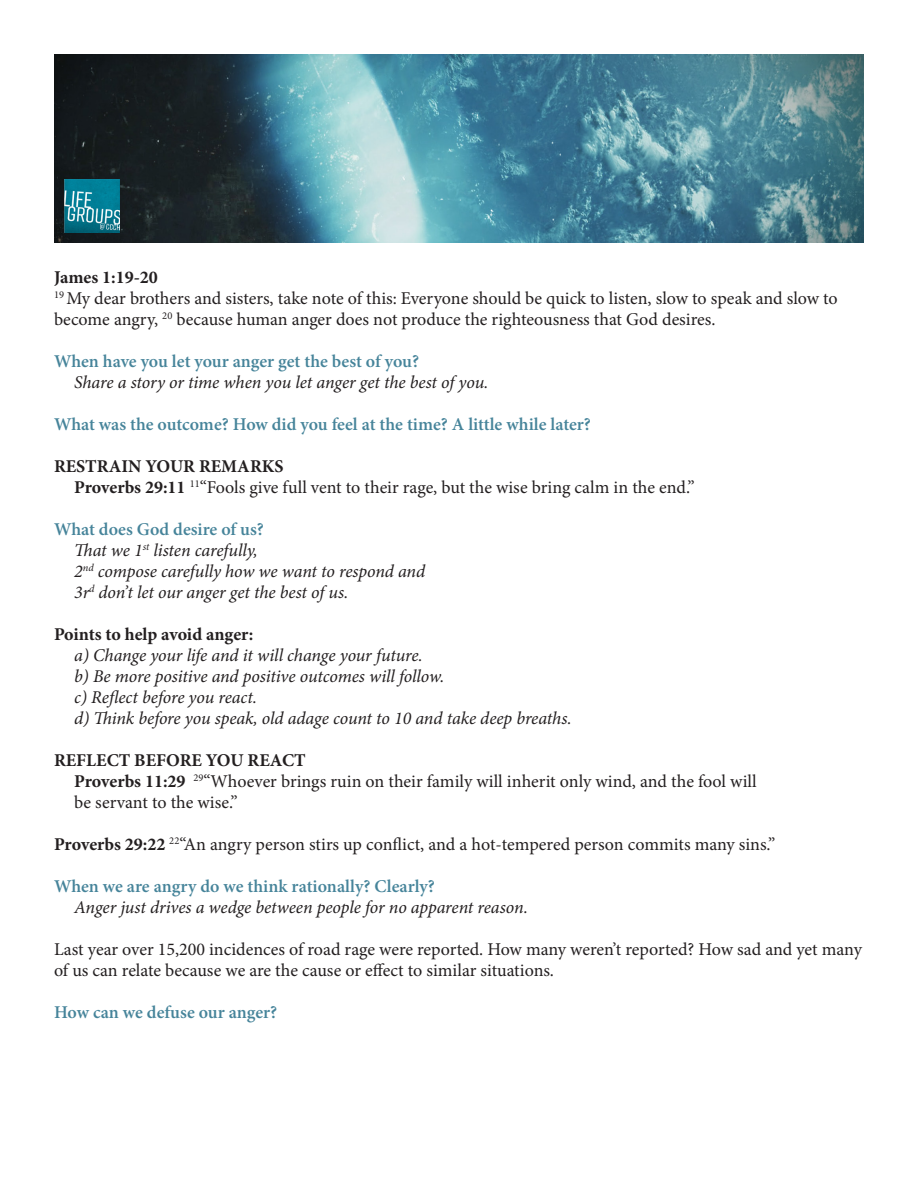
<style>
.page{position:relative;width:918px;height:1188px;background:#fff}
.page>*{position:absolute;margin:0;border:0;box-sizing:border-box;transform-origin:0 0}
.t1{font:18px/21px "Minion Pro";letter-spacing:-.005em;color:#231f20}
.t2{font:italic 18px "Minion Pro";letter-spacing:-.005em;color:#231f20}
.t3{font:600 18px "Minion Pro";color:#46849a}
.t4{font:700 18px "Minion Pro";color:#231f20}
.s1{font-weight:700}
</style>
<div class="page">
<img style="left:54px;top:54px;width:810px;height:189px">
<img style="left:65px;top:179px;width:54px;height:53px">
<p class="t4" style="left:54px;top:265px;width:105px">James 1:19-20</p>
<p class="t1" style="left:54px;top:288px;width:785px"><sup>19</sup> My dear brothers and sisters, take note of this: Everyone should be quick to listen, slow to speak and slow to become angry, <sup>20</sup> because human anger does not produce the righteousness that God desires.</p>
<p class="t3" style="left:54px;top:349px;width:367px">When have you let your anger get the best of you?</p>
<p class="t2" style="left:74px;top:370px;width:416px">Share a story or time when you let anger get the best of you.</p>
<p class="t3" style="left:54px;top:412px;width:539px">What was the outcome? How did you feel at the time? A little while later?</p>
<p class="t4" style="left:54px;top:454px;width:231px">RESTRAIN YOUR REMARKS</p>
<p class="t1" style="left:74px;top:477px;width:622px"><span class="s1">Proverbs 29:11</span> <sup>11</sup>“Fools give full vent to their rage, but the wise bring calm in the end.”</p>
<p class="t3" style="left:54px;top:517px;width:211px">What does God desire of us?</p>
<p class="t2" style="left:74px;top:538px;width:185px">That we 1<sup>st</sup> listen carefully,</p>
<p class="t2" style="left:74px;top:559px;width:352px">2<sup>nd</sup> compose carefully how we want to respond and</p>
<p class="t2" style="left:74px;top:580px;width:276px">3r<sup>d</sup> don’t let our anger get the best of us.</p>
<p class="t4" style="left:54px;top:622px;width:201px">Points to help avoid anger:</p>
<p class="t2" style="left:74px;top:643px;width:350px">a) Change your life and it will change your future.</p>
<p class="t2" style="left:74px;top:664px;width:372px">b) Be more positive and positive outcomes will follow.</p>
<p class="t2" style="left:74px;top:685px;width:184px">c) Reflect before you react.</p>
<p class="t2" style="left:74px;top:706px;width:499px">d) Think before you speak, old adage count to 10 and take deep breaths.</p>
<p class="t4" style="left:54px;top:748px;width:253px">REFLECT BEFORE YOU REACT</p>
<p class="t1" style="left:74px;top:771px;width:684px"><span class="s1">Proverbs 11:29</span> <sup>29</sup>“Whoever brings ruin on their family will inherit only wind, and the fool will be servant to the wise.”</p>
<p class="t1" style="left:54px;top:834px;width:723px"><span class="s1">Proverbs 29:22</span> <sup>22</sup>“An angry person stirs up conflict, and a hot-tempered person commits many sins.”</p>
<p class="t3" style="left:54px;top:874px;width:383px">When we are angry do we think rationally? Clearly?</p>
<p class="t2" style="left:74px;top:895px;width:455px">Anger just drives a wedge between people for no apparent reason.</p>
<p class="t1" style="left:54px;top:939px;width:809px">Last year over 15,200 incidences of road rage were reported. How many weren’t reported? How sad and yet many of us can relate because we are the cause or effect to similar situations.</p>
<p class="t3" style="left:54px;top:1000px;width:225px">How can we defuse our anger?</p>
</div>
